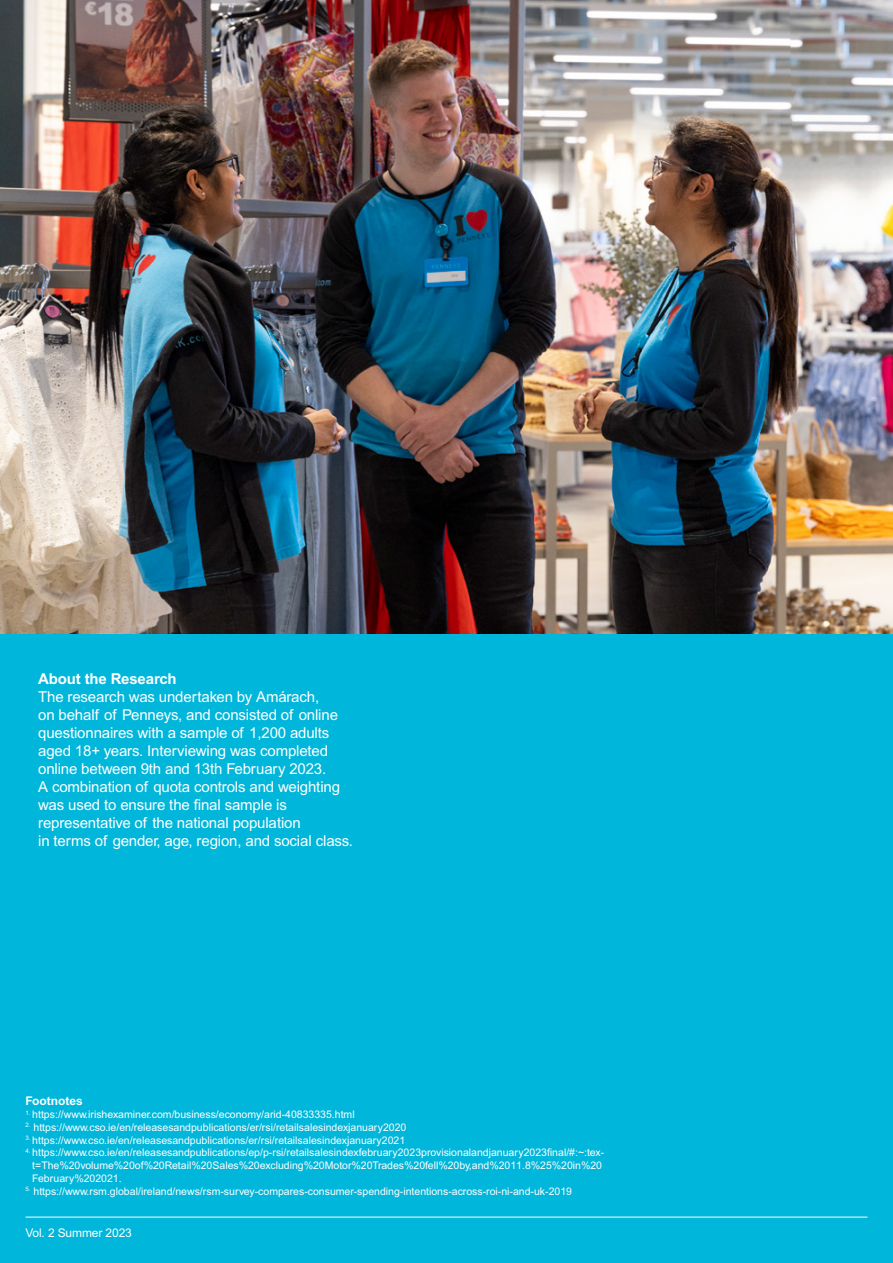
<style>
.page{position:relative;width:893px;height:1263px;background:#00b6da}
.page>*{position:absolute;margin:0;border:0;box-sizing:border-box;transform-origin:0 0}
.t1{font:15px/18px "Arial MT Pro";letter-spacing:-.01em;color:#fff}
.t2{font:700 15px "Arial MT Pro";letter-spacing:-.01em;color:#fff}
.t3{font:12px "Arial MT Pro";letter-spacing:-.01em;color:#fff}
.t4{font:700 12px "Arial MT Pro";color:#fff}
.t5{font:10.5px/12.8px "Arial MT Pro";color:#fff}
</style>
<div class="page">
<img style="left:0;top:0;width:893px;height:634px">
<hr style="left:26px;top:1217px;width:841px;height:1px;background:#fff">
<h1 class="t2" style="left:38px;top:670px;width:140px">About the Research</h1>
<p class="t1" style="left:38px;top:688px;width:316px">The research was undertaken by Amárach,<br>on behalf of Penneys, and consisted of online questionnaires with a sample of 1,200 adults aged 18+ years. Interviewing was completed online between 9th and 13th February 2023.<br>A combination of quota controls and weighting was used to ensure the final sample is representative of the national population<br>in terms of gender, age, region, and social class.</p>
<p class="t4" style="left:26px;top:1094px;width:59px">Footnotes</p>
<p class="t5" style="left:26px;top:1109px;width:331px"><sup>1.</sup> https://www.irishexaminer.com/business/economy/arid-40833335.html</p>
<p class="t5" style="left:26px;top:1121px;width:382px"><sup>2.</sup> https://www.cso.ie/en/releasesandpublications/er/rsi/retailsalesindexjanuary2020</p>
<p class="t5" style="left:26px;top:1134px;width:381px"><sup>3.</sup> https://www.cso.ie/en/releasesandpublications/er/rsi/retailsalesindexjanuary2021</p>
<p class="t5" style="left:32px;top:1147px;width:573px;text-indent:-7px"><sup>4.</sup> https://www.cso.ie/en/releasesandpublications/ep/p-rsi/retailsalesindexfebruary2023provisionalandjanuary2023final/#:~:tex&shy;t=The%20volume%20of%20Retail%20Sales%20excluding%20Motor%20Trades%20fell%20by,and%2011.8%25%20in%20<br>February%202021.</p>
<p class="t5" style="left:26px;top:1185px;width:548px"><sup>5.</sup> https://www.rsm.global/ireland/news/rsm-survey-compares-consumer-spending-intentions-across-roi-ni-and-uk-2019</p>
<p class="t3" style="left:26px;top:1226px;width:108px">Vol. 2 Summer 2023</p>
</div>
